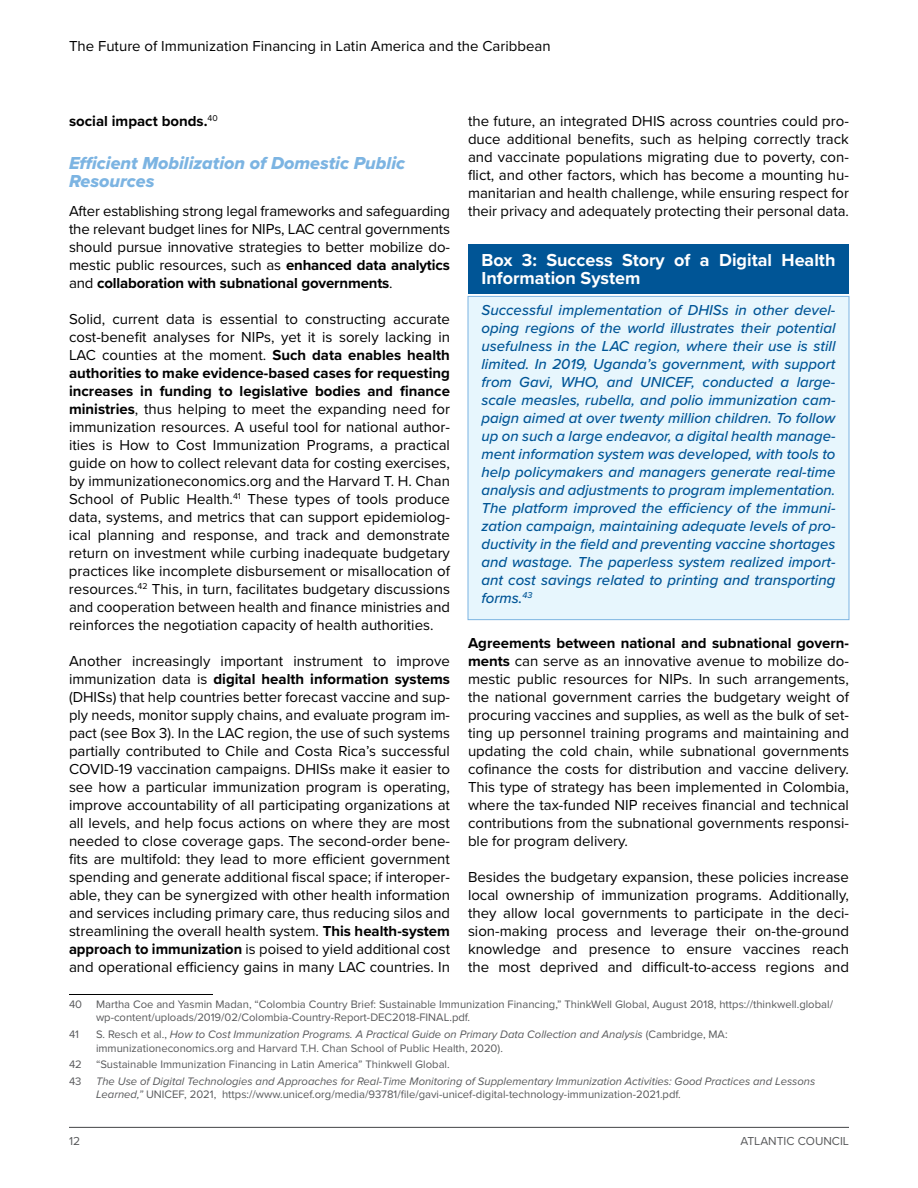
<style>
.page{position:relative;width:918px;height:1188px;background:#fff}
.page>*{position:absolute;margin:0;border:0;box-sizing:border-box;transform-origin:0 0}
.t1{font:700 18px/18px "Proxima Nova";color:#fff}
.t2{font:18px/18px "Proxima Nova Extrabld It";color:#7cb4e2}
.t3{font:15px/18px "Proxima Nova";color:#000;text-align:justify}
.t4{font:italic 500 15px/18px "Proxima Nova";color:#005596;text-align:justify}
.t5{font:700 15px "Proxima Nova";color:#000}
.t6{font:12px "Proxima Nova";color:#58595b}
.t7{font:11.25px/13.5px "Proxima Nova";color:#58595b}
.t8{font:italic 11.25px/13.5px "Proxima Nova";color:#58595b}
.s1{font-weight:700}
.s2{font-style:italic}
.s3{font-style:normal}
</style>
<div class="page">
<hr style="left:69px;top:1127px;width:780px;height:1px;background:#58595b">
<hr style="left:69px;top:994px;width:144px;height:1px;background:#000">
<div style="left:468px;top:245px;width:381px;height:49px;background:#005596"></div>
<div style="left:468px;top:296px;width:381px;height:324px;background:#e7f6fd;border:1px solid #7cb4e2"></div>
<p class="t3" style="left:69px;top:37px;width:483px">The Future of Immunization Financing in Latin America and the Caribbean</p>
<p class="t5" style="left:69px;top:110px;width:150px">social impact bonds.<sup>40</sup></p>
<p class="t2" style="left:69px;top:153px;width:338px">Efficient Mobilization of Domestic Public<br>Resources</p>
<p class="t3" style="left:69px;top:201px;width:383px">After establishing strong legal frameworks and safeguarding the relevant budget lines for NIPs, LAC central governments should pursue innovative strategies to better mobilize do&shy;mestic public resources, such as <span class="s1">enhanced data analytics </span>and <span class="s1">collaboration with subnational governments</span>.</p>
<p class="t3" style="left:69px;top:309px;width:383px">Solid, current data is essential to constructing accurate cost-benefit analyses for NIPs, yet it is sorely lacking in LAC counties at the moment. <span class="s1">Such data enables health authorities to make evidence-based cases for requesting increases in funding to legislative bodies and finance ministries</span>, thus helping to meet the expanding need for immunization resources. A useful tool for national author&shy;ities is How to Cost Immunization Programs, a practical guide on how to collect relevant data for costing exercises, by immunizationeconomics.org and the Harvard T. H. Chan School of Public Health.<sup>41</sup> These types of tools produce data, systems, and metrics that can support epidemiolog&shy;ical planning and response, and track and demonstrate return on investment while curbing inadequate budgetary practices like incomplete disbursement or misallocation of resources.<sup>42</sup> This, in turn, facilitates budgetary discussions and cooperation between health and finance ministries and reinforces the negotiation capacity of health authorities.</p>
<p class="t3" style="left:69px;top:651px;width:383px">Another increasingly important instrument to improve immunization data is <span class="s1">digital health information systems </span>(DHISs) that help countries better forecast vaccine and sup&shy;ply needs, monitor supply chains, and evaluate program im&shy;pact (see Box 3). In the LAC region, the use of such systems partially contributed to Chile and Costa Rica’s successful COVID-19 vaccination campaigns. DHISs make it easier to see how a particular immunization program is operating, improve accountability of all participating organizations at all levels, and help focus actions on where they are most needed to close coverage gaps. The second-order bene&shy;fits are multifold: they lead to more efficient government spending and generate additional fiscal space; if interoper&shy;able, they can be synergized with other health information and services including primary care, thus reducing silos and streamlining the overall health system. <span class="s1">This health-system approach to immunization</span> is poised to yield additional cost and operational efficiency gains in many LAC countries. In</p>
<p class="t7" style="left:96px;top:997px;width:739px;text-indent:-27px">40 Martha Coe and Yasmin Madan, “Colombia Country Brief: Sustainable Immunization Financing,” ThinkWell Global, August 2018, https://thinkwell.global/ wp-content/uploads/2019/02/Colombia-Country-Report-DEC2018-FINAL.pdf.</p>
<p class="t7" style="left:69px;top:1027px;width:12px">41</p>
<p class="t7" style="left:96px;top:1027px;width:633px">S. Resch et al., <span class="s2">How to Cost Immunization Programs. A Practical Guide on Primary Data Collection and Analysis</span> (Cambridge, MA: immunizationeconomics.org and Harvard T.H. Chan School of Public Health, 2020).</p>
<p class="t7" style="left:69px;top:1057px;width:14px">42</p>
<p class="t7" style="left:96px;top:1057px;width:355px">“Sustainable Immunization Financing in Latin America” Thinkwell Global.</p>
<p class="t7" style="left:69px;top:1074px;width:14px">43</p>
<p class="t8" style="left:96px;top:1074px;width:721px">The Use of Digital Technologies and Approaches for Real-Time Monitoring of Supplementary Immunization Activities: Good Practices and Lessons<br>Learned,” <span class="s3">UNICEF, 2021, https://www.unicef.org/media/93781/file/gavi-unicef-digital-technology-immunization-2021.pdf.</span></p>
<p class="t3" style="left:468px;top:111px;width:383px">the future, an integrated DHIS across countries could pro&shy;duce additional benefits, such as helping correctly track and vaccinate populations migrating due to poverty, con&shy;flict, and other factors, which has become a mounting hu&shy;manitarian and health challenge, while ensuring respect for their privacy and adequately protecting their personal data.</p>
<p class="t1" style="left:482px;top:250px;width:355px">Box 3: Success Story of a Digital Health<br>Information System</p>
<p class="t4" style="left:482px;top:300px;width:356px">Successful implementation of DHISs in other devel&shy;oping regions of the world illustrates their potential usefulness in the LAC region, where their use is still limited. In 2019, Uganda’s government, with support from Gavi, WHO, and UNICEF, conducted a large&shy;scale measles, rubella, and polio immunization cam&shy;paign aimed at over twenty million children. To follow up on such a large endeavor, a digital health manage&shy;ment information system was developed, with tools to help policymakers and managers generate real-time analysis and adjustments to program implementation.<br>The platform improved the efficiency of the immuni&shy;zation campaign, maintaining adequate levels of pro&shy;ductivity in the field and preventing vaccine shortages and wastage. The paperless system realized import&shy;ant cost savings related to printing and transporting forms.<sup>43</sup></p>
<p class="t3" style="left:468px;top:633px;width:383px"><span class="s1">Agreements between national and subnational govern&shy;ments</span> can serve as an innovative avenue to mobilize do&shy;mestic public resources for NIPs. In such arrangements, the national government carries the budgetary weight of procuring vaccines and supplies, as well as the bulk of set&shy;ting up personnel training programs and maintaining and updating the cold chain, while subnational governments cofinance the costs for distribution and vaccine delivery.<br>This type of strategy has been implemented in Colombia, where the tax-funded NIP receives financial and technical contributions from the subnational governments responsi&shy;ble for program delivery.</p>
<p class="t3" style="left:468px;top:867px;width:383px">Besides the budgetary expansion, these policies increase local ownership of immunization programs. Additionally, they allow local governments to participate in the deci&shy;sion-making process and leverage their on-the-ground knowledge and presence to ensure vaccines reach the most deprived and difficult-to-access regions and</p>
<p class="t6" style="left:69px;top:1132px;width:13px">12</p>
<p class="t6" style="left:740px;top:1132px;width:110px">ATLANTIC COUNCIL</p>
</div>
